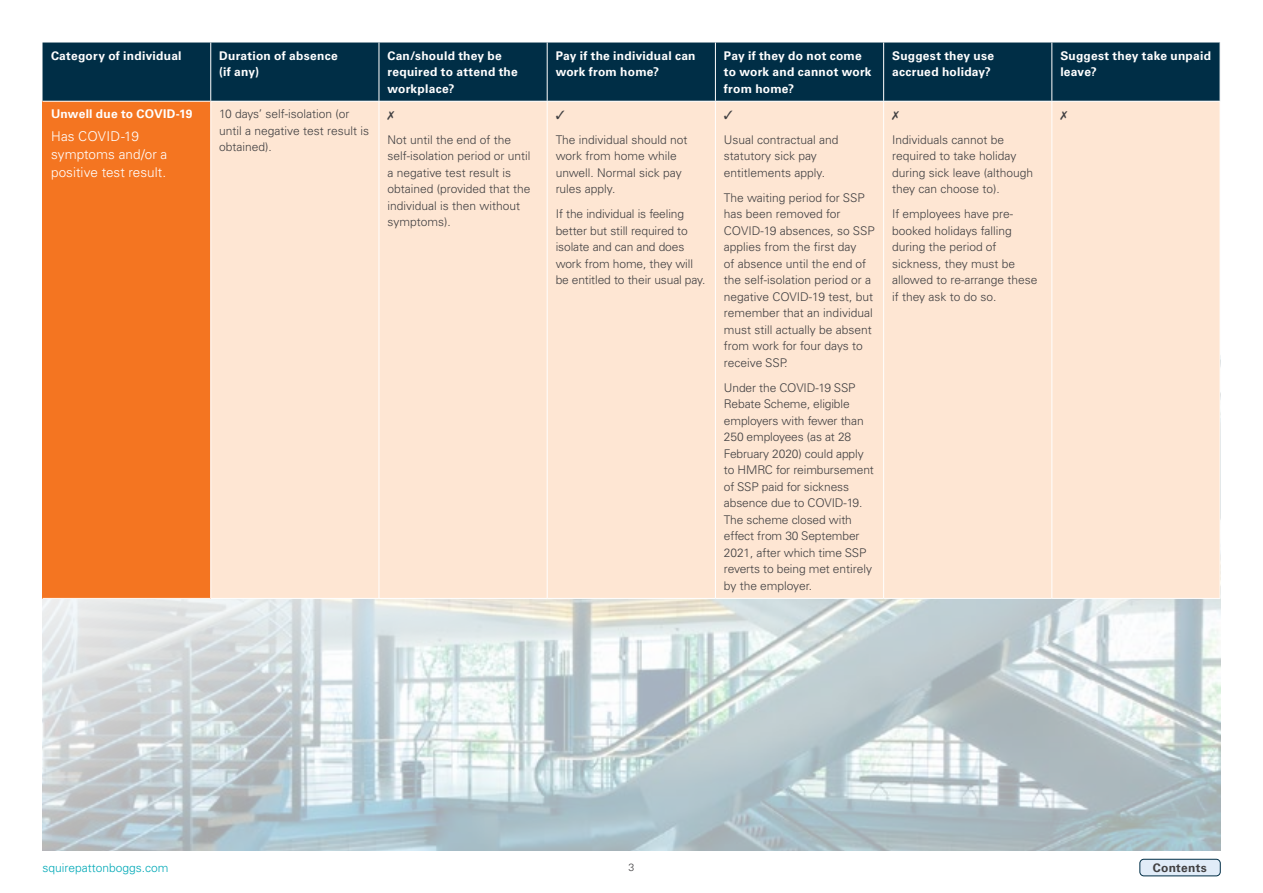
<style>
.page{position:relative;width:1263px;height:893px;background:#fff}
.page>*{position:absolute;margin:0;border:0;box-sizing:border-box;transform-origin:0 0}
.t1{font:300 13.5px/18px "Univers LTCYR 45";letter-spacing:.005em;color:#fff}
.t2{font:300 12px/16.5px "Univers LTCYR 45";color:#414042}
.t3{font:700 12px/16.5px "Univers LTCYR 65";letter-spacing:.02em;color:#fff}
.t4{font:300 12px "Univers LTCYR 45";color:#00a9b7}
.t5{font:700 12px "Univers LTCYR 65";letter-spacing:.025em;color:#414042}
.t6{font:300 10.5px "Univers LTCYR 45";color:#414042}
</style>
<div class="page">
<div style="left:1140px;top:859px;width:80px;height:17px;background:#e1ecf8;border-radius:4px"></div>
<div style="left:1140px;top:859px;width:80px;height:17px;border:1px solid #002e46;border-radius:4px"></div>
<img style="left:43px;top:599px;width:1177px;height:251px">
<div style="left:43px;top:43px;width:1177px;height:58px;background:#002e46"></div>
<div style="left:43px;top:101px;width:168px;height:497px;background:#f47521"></div>
<div style="left:211px;top:102px;width:1009px;height:496px;background:#fee6d3"></div>
<hr style="left:210px;top:43px;width:1px;height:58px;background:#fff">
<hr style="left:379px;top:43px;width:1px;height:58px;background:#fff">
<hr style="left:547px;top:43px;width:1px;height:58px;background:#fff">
<hr style="left:715px;top:43px;width:1px;height:58px;background:#fff">
<hr style="left:883px;top:43px;width:1px;height:58px;background:#fff">
<hr style="left:1051px;top:43px;width:1px;height:58px;background:#fff">
<hr style="left:43px;top:101px;width:168px;height:1px;background:#fff">
<hr style="left:210px;top:102px;width:1px;height:496px;background:#fff">
<hr style="left:379px;top:102px;width:1px;height:496px;background:#fff">
<hr style="left:547px;top:102px;width:1px;height:496px;background:#fff">
<hr style="left:715px;top:102px;width:1px;height:496px;background:#fff">
<hr style="left:883px;top:102px;width:1px;height:496px;background:#fff">
<hr style="left:1051px;top:102px;width:1px;height:496px;background:#fff">
<svg style="left:387px;top:111px;width:7px;height:9px"></svg>
<svg style="left:556px;top:110px;width:8px;height:9px"></svg>
<svg style="left:724px;top:110px;width:8px;height:9px"></svg>
<svg style="left:892px;top:111px;width:7px;height:9px"></svg>
<svg style="left:1060px;top:111px;width:7px;height:9px"></svg>
<p class="t3" style="left:51px;top:47px;width:132px">Category of individual</p>
<p class="t3" style="left:219px;top:47px;width:120px">Duration of absence (if any)</p>
<p class="t3" style="left:387px;top:47px;width:132px">Can/should they be required to attend the workplace?</p>
<p class="t3" style="left:556px;top:47px;width:141px">Pay if the individual can work from home?</p>
<p class="t3" style="left:724px;top:47px;width:149px">Pay if they do not come to work and cannot work from home?</p>
<p class="t3" style="left:892px;top:47px;width:104px">Suggest they use accrued holiday?</p>
<p class="t3" style="left:1060px;top:47px;width:152px">Suggest they take unpaid leave?</p>
<p class="t3" style="left:51px;top:105px;width:143px">Unwell due to COVID-19</p>
<p class="t1" style="left:51px;top:127px;width:118px">Has COVID-19 symptoms and/or a positive test result.</p>
<p class="t2" style="left:219px;top:106px;width:151px">10 days’ self-isolation (or until a negative test result is obtained).</p>
<p class="t2" style="left:387px;top:131px;width:145px">Not until the end of the self-isolation period or until a negative test result is obtained (provided that the individual is then without symptoms).</p>
<p class="t2" style="left:556px;top:131px;width:133px">The individual should not work from home while unwell. Normal sick pay rules apply.</p>
<p class="t2" style="left:892px;top:131px;width:142px">Individuals cannot be required to take holiday during sick leave (although they can choose to).</p>
<p class="t2" style="left:892px;top:206px;width:147px">If employees have pre&shy;booked holidays falling during the period of sickness, they must be allowed to re-arrange these if they ask to do so.</p>
<p class="t2" style="left:724px;top:131px;width:116px">Usual contractual and statutory sick pay entitlements apply.</p>
<p class="t2" style="left:724px;top:189px;width:152px">The waiting period for SSP has been removed for<br>COVID-19 absences, so SSP applies from the first day<br>of absence until the end of the self-isolation period or a negative COVID-19 test, but remember that an individual must still actually be absent from work for four days to receive SSP.</p>
<p class="t2" style="left:724px;top:379px;width:151px">Under the COVID-19 SSP<br>Rebate Scheme, eligible employers with fewer than<br>250 employees (as at 28<br>February 2020) could apply to HMRC for reimbursement of SSP paid for sickness absence due to COVID-19.<br>The scheme closed with effect from 30 September<br>2021, after which time SSP reverts to being met entirely by the employer.</p>
<p class="t2" style="left:556px;top:206px;width:151px">If the individual is feeling better but still required to isolate and can and does work from home, they will be entitled to their usual pay.</p>
<p class="t4" style="left:43px;top:860px;width:128px">squirepattonboggs.com</p>
<p class="t6" style="left:628px;top:860px;width:7px">3</p>
<p class="t5" style="left:1153px;top:859px;width:55px">Contents</p>
</div>
